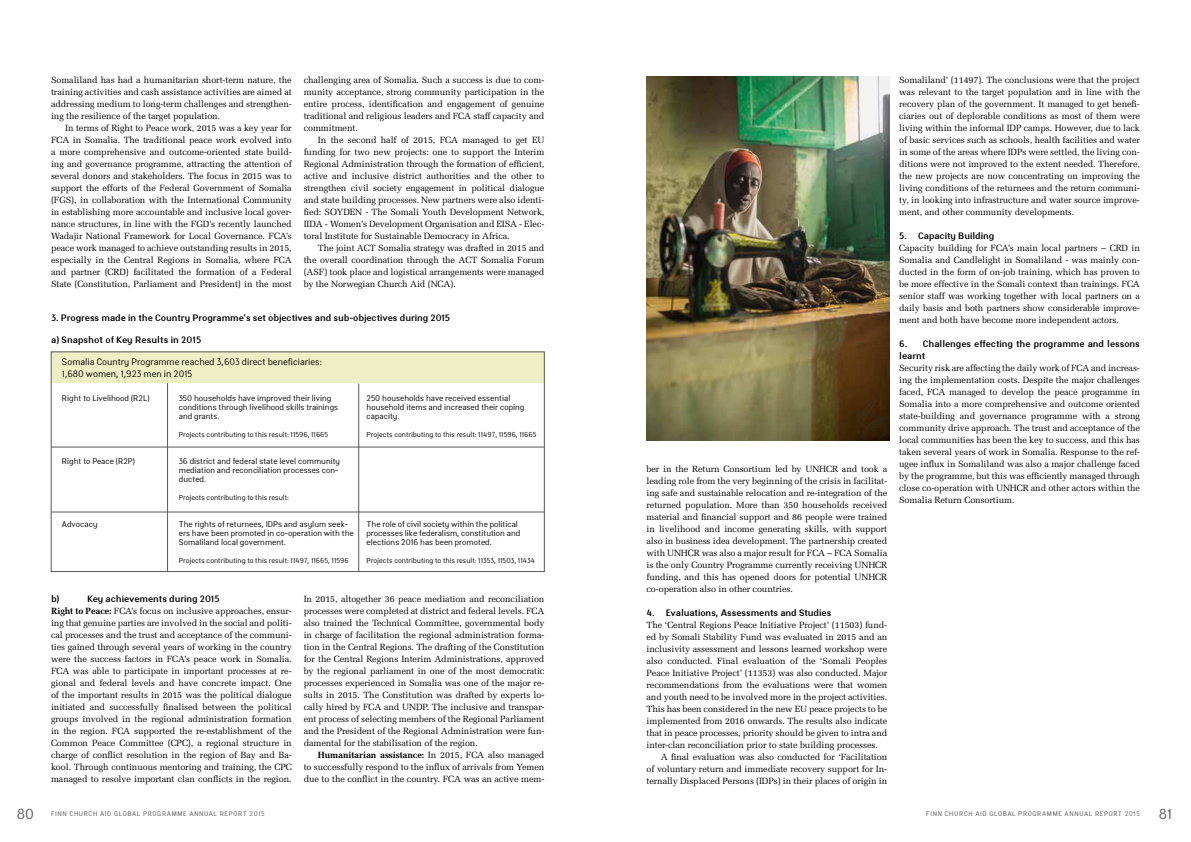
<style>
.page{position:relative;width:1191px;height:842px;background:#fff}
.page>*{position:absolute;margin:0;border:0;box-sizing:border-box;transform-origin:0 0}
.t1{font:14px "Malmo Sans Pro";color:#58585a}
.t2{font:9px/12px "Melior LT Std";letter-spacing:-.01em;color:#000;text-align:justify}
.t3{font:700 9px/12px "Malmo Sans Pro";letter-spacing:-.01em;color:#000}
.t4{font:9px/12px "Malmo Sans Pro";color:#000}
.t5{font:8px/9px "Malmo Sans Pro";color:#000}
.t6{font:7px "Malmo Sans Pro";color:#000}
.t7{font:6.5px "Malmo Sans Pro";letter-spacing:.09em;color:#58585a}
.s1{font-weight:700}
</style>
<div class="page">
<div style="left:51px;top:352px;width:493px;height:31px;background:#edf0c6"></div>
<hr style="left:167px;top:383px;width:1px;height:188px;background:#58585a">
<div style="left:51px;top:352px;width:493px;height:220px;border:1px solid #58585a"></div>
<hr style="left:358px;top:383px;width:1px;height:189px;background:#58585a">
<hr style="left:51px;top:447px;width:493px;height:1px;background:#58585a">
<hr style="left:51px;top:512px;width:493px;height:1px;background:#58585a">
<img style="left:646px;top:77px;width:243px;height:363px">
<p class="t2" style="left:51px;top:74px;width:242px">Somaliland has had a humanitarian short-term nature, the training activities and cash assistance activities are aimed at addressing medium to long-term challenges and strengthen&shy;ing the resilience of the target population.</p>
<p class="t2" style="left:51px;top:122px;width:242px;text-indent:14px">In terms of Right to Peace work, 2015 was a key year for FCA in Somalia. The traditional peace work evolved into a more comprehensive and outcome-oriented state build&shy;ing and governance programme, attracting the attention of several donors and stakeholders. The focus in 2015 was to support the efforts of the Federal Government of Somalia (FGS), in collaboration with the International Community in establishing more accountable and inclusive local gover&shy;nance structures, in line with the FGD’s recently launched Wadajir National Framework for Local Governance. FCA’s peace work managed to achieve outstanding results in 2015, especially in the Central Regions in Somalia, where FCA and partner (CRD) facilitated the formation of a Federal State (Constitution, Parliament and President) in the most</p>
<p class="t2" style="left:304px;top:74px;width:242px">challenging area of Somalia. Such a success is due to com&shy;munity acceptance, strong community participation in the entire process, identification and engagement of genuine traditional and religious leaders and FCA staff capacity and commitment.</p>
<p class="t2" style="left:304px;top:134px;width:242px;text-indent:14px">In the second half of 2015, FCA managed to get EU funding for two new projects: one to support the Interim Regional Administration through the formation of efficient, active and inclusive district authorities and the other to strengthen civil society engagement in political dialogue and state building processes. New partners were also identi&shy;fied: SOYDEN - The Somali Youth Development Network, IIDA - Women’s Development Organisation and EISA - Elec&shy;toral Institute for Sustainable Democracy in Africa.</p>
<p class="t2" style="left:304px;top:242px;width:242px;text-indent:14px">The joint ACT Somalia strategy was drafted in 2015 and the overall coordination through the ACT Somalia Forum (ASF) took place and logistical arrangements were managed by the Norwegian Church Aid (NCA).</p>
<p class="t3" style="left:51px;top:311px;width:401px">3. Progress made in the Country Programme’s set objectives and sub-objectives during 2015</p>
<p class="t3" style="left:51px;top:333px;width:152px">a) Snapshot of Key Results in 2015</p>
<p class="t4" style="left:62px;top:355px;width:262px">Somalia Country Programme reached 3,603 direct beneficiaries:<br>1,680 women, 1,923 men in 2015</p>
<p class="t5" style="left:62px;top:393px;width:89px">Right to Livelihood (R2L)</p>
<p class="t5" style="left:179px;top:393px;width:161px">350 households have improved their living conditions through livelihood skills trainings and grants.</p>
<p class="t6" style="left:179px;top:429px;width:151px">Projects contributing to this result: 11596, 11665</p>
<p class="t5" style="left:179px;top:456px;width:163px">36 district and federal state level community mediation and reconciliation processes con&shy;ducted.</p>
<p class="t6" style="left:179px;top:492px;width:112px">Projects contributing to this result:</p>
<p class="t5" style="left:179px;top:519px;width:176px">The rights of returnees, IDPs and asylum seek&shy;ers have been promoted in co-operation with the<br>Somaliland local government.</p>
<p class="t6" style="left:179px;top:555px;width:171px">Projects contributing to this result: 11497, 11665, 11596</p>
<p class="t5" style="left:62px;top:456px;width:75px">Right to Peace (R2P)</p>
<p class="t5" style="left:62px;top:519px;width:37px">Advocacy</p>
<p class="t5" style="left:366px;top:393px;width:159px">250 households have received essential household items and increased their coping capacity.</p>
<p class="t6" style="left:366px;top:429px;width:171px">Projects contributing to this result: 11497, 11596, 11665</p>
<p class="t5" style="left:366px;top:519px;width:155px">The role of civil society within the political processes like federalism, constitution and elections 2016 has been promoted.</p>
<p class="t6" style="left:366px;top:555px;width:170px">Projects contributing to this result: 11353, 11503, 11434</p>
<p class="t3" style="left:51px;top:592px;width:10px">b)</p>
<p class="t3" style="left:87px;top:592px;width:134px">Key achievements during 2015</p>
<p class="t2" style="left:51px;top:605px;width:242px"><span class="s1">Right to Peace:</span> FCA’s focus on inclusive approaches, ensur&shy;ing that genuine parties are involved in the social and politi&shy;cal processes and the trust and acceptance of the communi&shy;ties gained through several years of working in the country were the success factors in FCA’s peace work in Somalia.<br>FCA was able to participate in important processes at re&shy;gional and federal levels and have concrete impact. One of the important results in 2015 was the political dialogue initiated and successfully finalised between the political groups involved in the regional administration formation in the region. FCA supported the re-establishment of the Common Peace Committee (CPC), a regional structure in charge of conflict resolution in the region of Bay and Ba&shy;kool. Through continuous mentoring and training, the CPC managed to resolve important clan conflicts in the region.</p>
<p class="t2" style="left:304px;top:593px;width:242px">In 2015, altogether 36 peace mediation and reconciliation processes were completed at district and federal levels. FCA also trained the Technical Committee, governmental body in charge of facilitation the regional administration forma&shy;tion in the Central Regions. The drafting of the Constitution for the Central Regions Interim Administrations, approved by the regional parliament in one of the most democratic processes experienced in Somalia was one of the major re&shy;sults in 2015. The Constitution was drafted by experts lo&shy;cally hired by FCA and UNDP. The inclusive and transpar&shy;ent process of selecting members of the Regional Parliament and the President of the Regional Administration were fun&shy;damental for the stabilisation of the region.</p>
<p class="t2" style="left:304px;top:749px;width:242px;text-indent:14px"><span class="s1">Humanitarian assistance:</span> In 2015, FCA also managed to successfully respond to the influx of arrivals from Yemen due to the conflict in the country. FCA was an active mem-</p>
<p class="t2" style="left:646px;top:463px;width:242px">ber in the Return Consortium led by UNHCR and took a leading role from the very beginning of the crisis in facilitat&shy;ing safe and sustainable relocation and re-integration of the returned population. More than 350 households received material and financial support and 86 people were trained in livelihood and income generating skills, with support also in business idea development. The partnership created with UNHCR was also a major result for FCA – FCA Somalia is the only Country Programme currently receiving UNHCR funding, and this has opened doors for potential UNHCR co-operation also in other countries.</p>
<p class="t3" style="left:646px;top:606px;width:186px">4. Evaluations, Assessments and Studies</p>
<p class="t2" style="left:646px;top:619px;width:242px">The ‘Central Regions Peace Initiative Project’ (11503) fund&shy;ed by Somali Stability Fund was evaluated in 2015 and an inclusivity assessment and lessons learned workshop were also conducted. Final evaluation of the ‘Somali Peoples Peace Initiative Project’ (11353) was also conducted. Major recommendations from the evaluations were that women and youth need to be involved more in the project activities.<br>This has been considered in the new EU peace projects to be implemented from 2016 onwards. The results also indicate that in peace processes, priority should be given to intra and inter-clan reconciliation prior to state building processes.</p>
<p class="t2" style="left:646px;top:751px;width:242px;text-indent:14px">A final evaluation was also conducted for ‘Facilitation of voluntary return and immediate recovery support for In&shy;ternally Displaced Persons (IDPs) in their places of origin in</p>
<p class="t2" style="left:899px;top:74px;width:242px">Somaliland’ (11497). The conclusions were that the project was relevant to the target population and in line with the recovery plan of the government. It managed to get benefi&shy;ciaries out of deplorable conditions as most of them were living within the informal IDP camps. However, due to lack of basic services such as schools, health facilities and water in some of the areas where IDPs were settled, the living con&shy;ditions were not improved to the extent needed. Therefore, the new projects are now concentrating on improving the living conditions of the returnees and the return communi&shy;ty, in looking into infrastructure and water source improve&shy;ment, and other community developments.</p>
<p class="t3" style="left:899px;top:229px;width:96px">5. Capacity Building</p>
<p class="t2" style="left:899px;top:242px;width:242px">Capacity building for FCA’s main local partners – CRD in Somalia and Candlelight in Somaliland - was mainly con&shy;ducted in the form of on-job training, which has proven to be more effective in the Somali context than trainings. FCA senior staff was working together with local partners on a daily basis and both partners show considerable improve&shy;ment and both have become more independent actors.</p>
<p class="t3" style="left:899px;top:337px;width:242px">6. Challenges effecting the programme and lessons learnt</p>
<p class="t2" style="left:899px;top:362px;width:242px">Security risk are affecting the daily work of FCA and increas&shy;ing the implementation costs. Despite the major challenges faced, FCA managed to develop the peace programme in Somalia into a more comprehensive and outcome oriented state-building and governance programme with a strong community drive approach. The trust and acceptance of the local communities has been the key to success, and this has taken several years of work in Somalia. Response to the ref&shy;ugee influx in Somaliland was also a major challenge faced by the programme, but this was efficiently managed through close co-operation with UNHCR and other actors within the Somalia Return Consortium.</p>
<h1 class="t1" style="left:17px;top:803px;width:19px">80</h1>
<h1 class="t1" style="left:1158px;top:803px;width:15px">81</h1>
<p class="t7" style="left:51px;top:809px;width:215px">FINN CHURCH AID GLOBAL PROGRAMME ANNUAL REPORT 2015</p>
<p class="t7" style="left:926px;top:809px;width:215px">FINN CHURCH AID GLOBAL PROGRAMME ANNUAL REPORT 2015</p>
</div>
